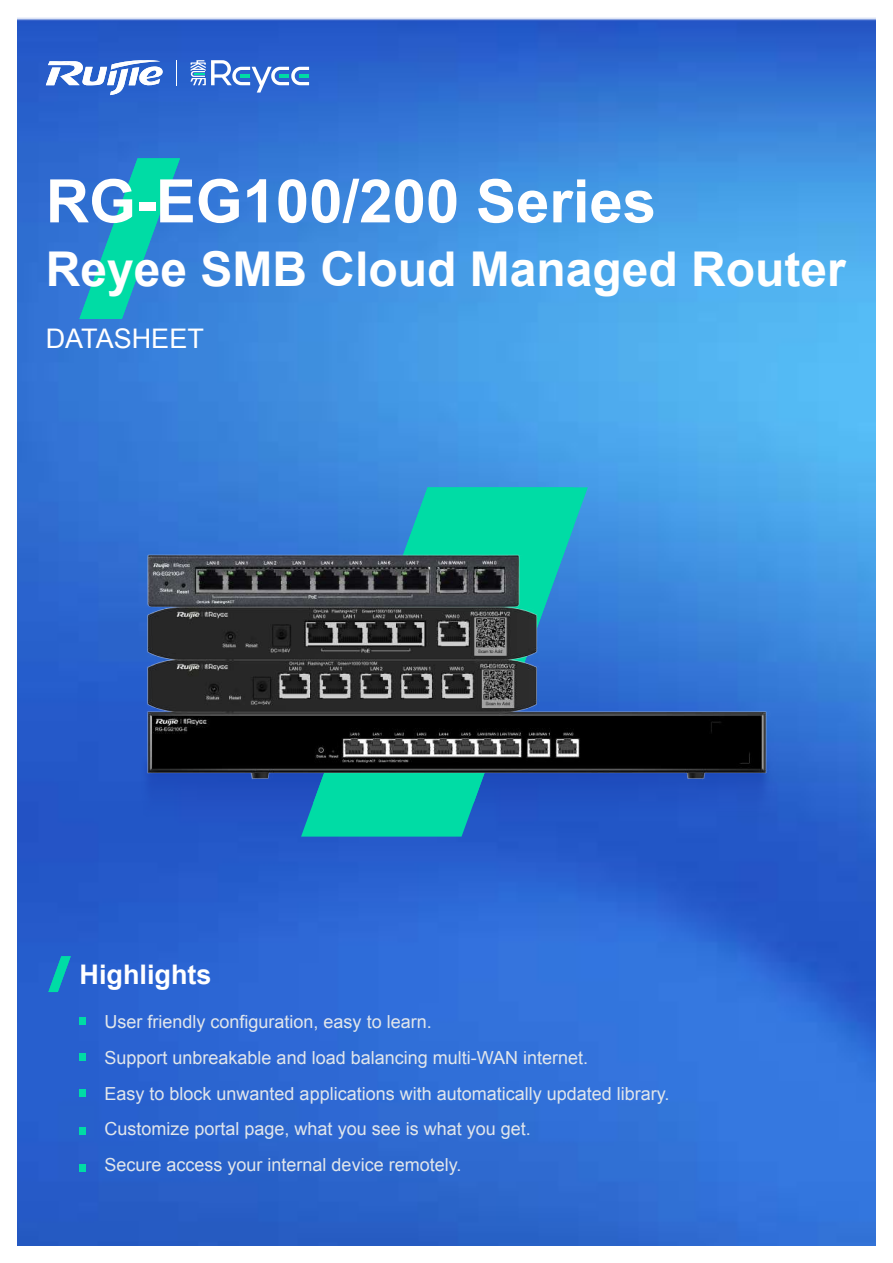
<style>
.page{position:relative;width:893px;height:1263px;background:#fff}
.page>*{position:absolute;margin:0;border:0;box-sizing:border-box;transform-origin:0 0}
.t1{font:700 60px "Arial";color:#fff}
.t2{font:700 48px "Arial";color:#fff}
.t3{font:700 27px "Arial";color:#fff}
.t4{font:27px "Arial";color:#fff}
.t5{font:18px/35.8px "Arial";color:#e1e6eb}
</style>
<div class="page">
<img style="left:17px;top:17px;width:859px;height:1229px">
<img style="left:94px;top:709px;width:724px;height:189px">
<svg style="left:79px;top:158px;width:101px;height:161px;background:#1da0c1"></svg>
<svg style="left:190px;top:60px;width:119px;height:33px"></svg>
<svg style="left:46px;top:60px;width:117px;height:35px"></svg>
<svg style="left:176px;top:60px;width:2px;height:25px"></svg>
<svg style="left:301px;top:487px;width:287px;height:350px;background:#149ab8"></svg>
<svg style="left:313px;top:487px;width:261px;height:316px;background:#13b2b7"></svg>
<svg style="left:48px;top:956px;width:23px;height:36px"></svg>
<div style="left:80px;top:1018px;width:6px;height:7px;background:#00dca5"></div>
<div style="left:80px;top:1054px;width:6px;height:7px;background:#00dca5"></div>
<div style="left:80px;top:1090px;width:6px;height:7px;background:#00dca5"></div>
<div style="left:80px;top:1128px;width:6px;height:7px;background:#00dca5"></div>
<div style="left:80px;top:1164px;width:6px;height:7px;background:#00dca5"></div>
<img style="left:142px;top:549px;width:630px;height:232px">
<h1 class="t1" style="left:46px;top:161px;width:612px">RG-EG100/200 Series</h1>
<h2 class="t2" style="left:46px;top:237px;width:802px">Reyee SMB Cloud Managed Router</h2>
<h3 class="t4" style="left:46px;top:321px;width:160px">DATASHEET</h3>
<h3 class="t3" style="left:80px;top:957px;width:134px">Highlights</h3>
<p class="t5" style="left:105px;top:1004px;width:566px">User friendly configuration, easy to learn.<br>Support unbreakable and load balancing multi-WAN internet.<br>Easy to block unwanted applications with automatically updated library.<br>Customize portal page, what you see is what you get.<br>Secure access your internal device remotely.</p>
</div>
